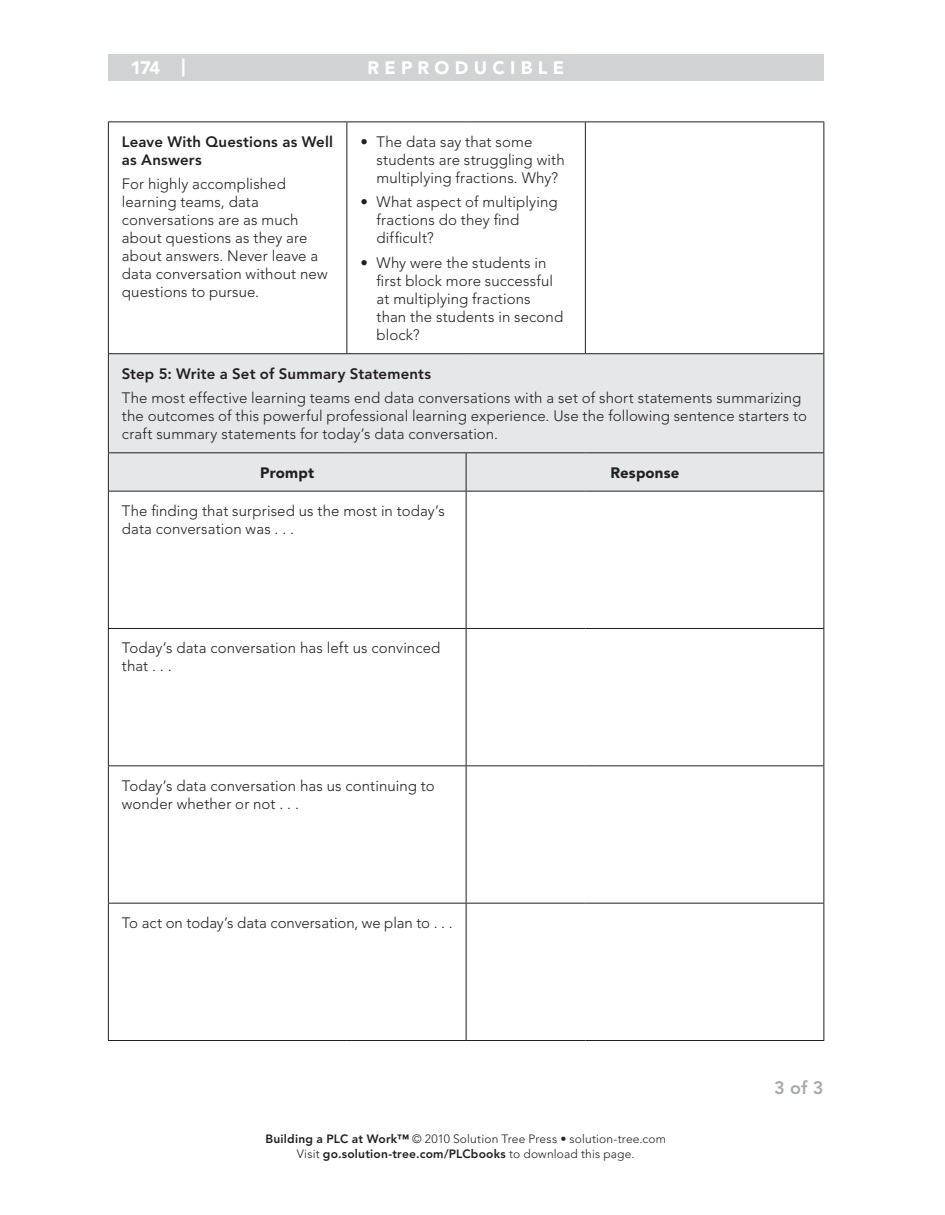
<style>
.page{position:relative;width:945px;height:1215px;background:#fff}
.page>*{position:absolute;margin:0;border:0;box-sizing:border-box;transform-origin:0 0}
.t1{font:900 18px "Avenir LT Std";letter-spacing:.295em;color:#fff}
.t2{font:800 18px "Avenir LT Std";color:#a8a9ad}
.t3{font:300 15px/18px "Avenir LT Std";letter-spacing:.005em;color:#231f20}
.t4{font:800 15px/18px "Avenir LT Std";letter-spacing:.01em;color:#231f20}
.t5{font:900 15px "Avenir LT Std";letter-spacing:.01em;color:#231f20}
.t6{font:300 12px/15px "Avenir LT Std";letter-spacing:.015em;color:#231f20;text-align:center}
.s1{font-weight:800}
</style>
<div class="page">
<div style="left:108px;top:54px;width:716px;height:27px;background:#d1d2d4"></div>
<div style="left:109px;top:354px;width:715px;height:137px;background:#e6e7e9"></div>
<hr style="left:108px;top:122px;width:239px;height:1px;background:#231f20">
<hr style="left:108px;top:122px;width:1px;height:231px;background:#231f20">
<hr style="left:347px;top:122px;width:119px;height:1px;background:#231f20">
<hr style="left:346px;top:122px;width:1px;height:231px;background:#231f20">
<hr style="left:466px;top:122px;width:119px;height:1px;background:#231f20">
<hr style="left:585px;top:122px;width:239px;height:1px;background:#231f20">
<hr style="left:585px;top:122px;width:1px;height:231px;background:#231f20">
<hr style="left:824px;top:122px;width:1px;height:231px;background:#231f20">
<hr style="left:108px;top:353px;width:239px;height:1px;background:#231f20">
<hr style="left:108px;top:354px;width:1px;height:98px;background:#231f20">
<hr style="left:347px;top:353px;width:119px;height:1px;background:#231f20">
<hr style="left:466px;top:353px;width:119px;height:1px;background:#231f20">
<hr style="left:585px;top:353px;width:239px;height:1px;background:#231f20">
<hr style="left:824px;top:354px;width:1px;height:98px;background:#231f20">
<hr style="left:108px;top:452px;width:239px;height:1px;background:#231f20">
<hr style="left:108px;top:453px;width:1px;height:38px;background:#231f20">
<hr style="left:347px;top:452px;width:119px;height:1px;background:#231f20">
<hr style="left:108px;top:491px;width:239px;height:1px;background:#231f20">
<hr style="left:108px;top:492px;width:1px;height:136px;background:#231f20">
<hr style="left:347px;top:491px;width:119px;height:1px;background:#231f20">
<hr style="left:108px;top:628px;width:239px;height:1px;background:#231f20">
<hr style="left:108px;top:629px;width:1px;height:136px;background:#231f20">
<hr style="left:347px;top:628px;width:119px;height:1px;background:#231f20">
<hr style="left:108px;top:765px;width:239px;height:1px;background:#231f20">
<hr style="left:108px;top:766px;width:1px;height:137px;background:#231f20">
<hr style="left:347px;top:765px;width:119px;height:1px;background:#231f20">
<hr style="left:108px;top:903px;width:239px;height:1px;background:#231f20">
<hr style="left:108px;top:904px;width:1px;height:136px;background:#231f20">
<hr style="left:347px;top:903px;width:119px;height:1px;background:#231f20">
<hr style="left:108px;top:1040px;width:239px;height:1px;background:#231f20">
<hr style="left:347px;top:1040px;width:119px;height:1px;background:#231f20">
<hr style="left:466px;top:452px;width:119px;height:1px;background:#231f20">
<hr style="left:466px;top:453px;width:1px;height:38px;background:#231f20">
<hr style="left:585px;top:452px;width:239px;height:1px;background:#231f20">
<hr style="left:824px;top:453px;width:1px;height:38px;background:#231f20">
<hr style="left:466px;top:491px;width:119px;height:1px;background:#231f20">
<hr style="left:466px;top:492px;width:1px;height:136px;background:#231f20">
<hr style="left:585px;top:491px;width:239px;height:1px;background:#231f20">
<hr style="left:824px;top:492px;width:1px;height:136px;background:#231f20">
<hr style="left:466px;top:628px;width:119px;height:1px;background:#231f20">
<hr style="left:466px;top:629px;width:1px;height:136px;background:#231f20">
<hr style="left:585px;top:628px;width:239px;height:1px;background:#231f20">
<hr style="left:824px;top:629px;width:1px;height:136px;background:#231f20">
<hr style="left:466px;top:765px;width:119px;height:1px;background:#231f20">
<hr style="left:466px;top:766px;width:1px;height:137px;background:#231f20">
<hr style="left:585px;top:765px;width:239px;height:1px;background:#231f20">
<hr style="left:824px;top:766px;width:1px;height:137px;background:#231f20">
<hr style="left:466px;top:903px;width:119px;height:1px;background:#231f20">
<hr style="left:466px;top:904px;width:1px;height:136px;background:#231f20">
<hr style="left:585px;top:903px;width:239px;height:1px;background:#231f20">
<hr style="left:824px;top:904px;width:1px;height:136px;background:#231f20">
<hr style="left:466px;top:1040px;width:119px;height:1px;background:#231f20">
<hr style="left:585px;top:1040px;width:239px;height:1px;background:#231f20">
<p class="t1" style="left:131px;top:57px;width:56px">174 |</p>
<p class="t1" style="left:367px;top:57px;width:198px">REPRODUCIBLE</p>
<p class="t3" style="left:377px;top:133px;width:190px;text-indent:-16px">• The data say that some students are struggling with multiplying fractions. Why?</p>
<p class="t3" style="left:377px;top:193px;width:183px;text-indent:-16px">• What aspect of multiplying fractions do they find difficult?</p>
<p class="t3" style="left:377px;top:254px;width:188px;text-indent:-16px">• Why were the students in first block more successful at multiplying fractions than the students in second block?</p>
<p class="t4" style="left:122px;top:364px;width:311px">Step 5: Write a Set of Summary Statements</p>
<p class="t3" style="left:122px;top:389px;width:687px">The most effective learning teams end data conversations with a set of short statements summarizing the outcomes of this powerful professional learning experience. Use the following sentence starters to craft summary statements for today’s data conversation.</p>
<p class="t5" style="left:260px;top:463px;width:56px">Prompt</p>
<p class="t5" style="left:611px;top:463px;width:70px">Response</p>
<p class="t3" style="left:122px;top:502px;width:325px">The finding that surprised us the most in today’s data conversation was . . .</p>
<p class="t4" style="left:122px;top:133px;width:213px">Leave With Questions as Well as Answers</p>
<p class="t3" style="left:122px;top:175px;width:207px">For highly accomplished learning teams, data conversations are as much about questions as they are about answers. Never leave a data conversation without new questions to pursue.</p>
<p class="t3" style="left:122px;top:639px;width:320px">Today’s data conversation has left us convinced that . . .</p>
<p class="t3" style="left:122px;top:777px;width:314px">Today’s data conversation has us continuing to wonder whether or not . . .</p>
<p class="t3" style="left:122px;top:914px;width:332px">To act on today’s data conversation, we plan to . . .</p>
<p class="t6" style="left:265px;top:1131px;width:402px"><span class="s1">Building a PLC at Work™</span> © 2010 Solution Tree Press • solution-tree.com<br>Visit <span class="s1">go.solution-tree.com/PLCbooks</span> to download this page.</p>
<p class="t2" style="left:774px;top:1077px;width:51px">3 of 3</p>
</div>
